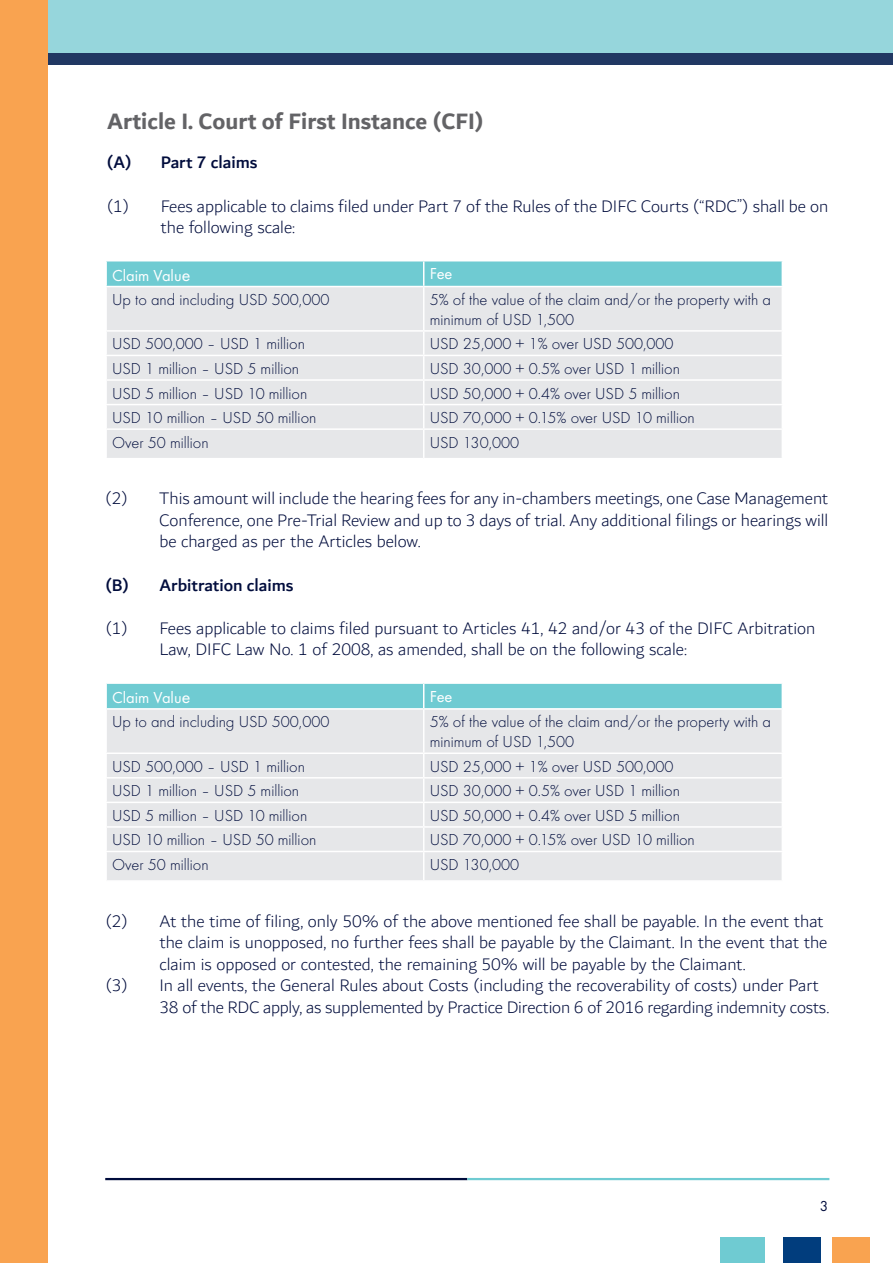
<style>
.page{position:relative;width:893px;height:1263px;background:#fff}
.page>*{position:absolute;margin:0;border:0;box-sizing:border-box;transform-origin:0 0}
.t1{font:700 24px "Dubai";color:#636366}
.t2{font:300 18px/21.6px "Dubai";color:#000c3c}
.t3{font:500 18px "Dubai";color:#000c3c}
.t4{font:300 16.5px/19.8px "Futura T";color:#000c3c}
.t5{font:16.5px "Futura T";color:#fff}
.t6{font:15px "Futura T";color:#000c3c}
.s1{font-size:18px}
</style>
<div class="page">
<div style="left:107px;top:287px;width:675px;height:171px;background:#e6e7e9"></div>
<svg style="left:106px;top:261px;width:677px;height:25px;background:#73ccd3"></svg>
<hr style="left:423px;top:287px;width:1px;height:43px;background:#fff">
<hr style="left:105px;top:330px;width:319px;height:2px;background:#fff">
<hr style="left:424px;top:330px;width:359px;height:2px;background:#fff">
<hr style="left:105px;top:355px;width:319px;height:1px;background:#fff">
<hr style="left:424px;top:355px;width:359px;height:1px;background:#fff">
<hr style="left:105px;top:379px;width:319px;height:2px;background:#fff">
<hr style="left:424px;top:379px;width:359px;height:2px;background:#fff">
<hr style="left:105px;top:404px;width:319px;height:1px;background:#fff">
<hr style="left:424px;top:404px;width:359px;height:1px;background:#fff">
<hr style="left:105px;top:428px;width:319px;height:2px;background:#fff">
<hr style="left:424px;top:428px;width:359px;height:2px;background:#fff">
<svg style="left:423px;top:332px;width:1px;height:126px"></svg>
<div style="left:0;top:0;width:893px;height:64px;background:#213863"></div>
<div style="left:0;top:0;width:893px;height:53px;background:#96d6dc"></div>
<div style="left:107px;top:710px;width:675px;height:170px;background:#e6e7e9"></div>
<div style="left:106px;top:683px;width:676px;height:25px;background:#6fcbd2"></div>
<hr style="left:423px;top:710px;width:1px;height:42px;background:#fff">
<hr style="left:105px;top:752px;width:319px;height:2px;background:#fff">
<hr style="left:424px;top:752px;width:359px;height:2px;background:#fff">
<hr style="left:105px;top:777px;width:319px;height:1px;background:#fff">
<hr style="left:424px;top:777px;width:359px;height:1px;background:#fff">
<hr style="left:105px;top:802px;width:319px;height:1px;background:#fff">
<hr style="left:424px;top:802px;width:359px;height:1px;background:#fff">
<hr style="left:105px;top:826px;width:319px;height:2px;background:#fff">
<hr style="left:424px;top:826px;width:359px;height:2px;background:#fff">
<hr style="left:105px;top:851px;width:319px;height:1px;background:#fff">
<hr style="left:424px;top:851px;width:359px;height:1px;background:#fff">
<svg style="left:423px;top:754px;width:1px;height:126px"></svg>
<div style="left:831px;top:1237px;width:38px;height:26px;background:#f9a350"></div>
<div style="left:720px;top:1237px;width:45px;height:26px;background:#6fcbd2"></div>
<div style="left:783px;top:1237px;width:38px;height:26px;background:#013d7d"></div>
<hr style="left:105px;top:1178px;width:362px;height:2px;background:#000c3c">
<hr style="left:467px;top:1178px;width:362px;height:2px;background:#6fcbd2">
<div style="left:0;top:0;width:48px;height:1263px;background:#f9a350"></div>
<h1 class="t1" style="left:107px;top:106px;width:378px">Article I. Court of First Instance (CFI)</h1>
<p class="t3" style="left:107px;top:152px;width:152px">(A) Part 7 claims</p>
<p class="t2" style="left:107px;top:195px;width:24px">(1)</p>
<p class="t2" style="left:161px;top:195px;width:669px">Fees applicable to claims filed under Part 7 of the Rules of the DIFC Courts (“RDC”) shall be on the following scale:</p>
<p class="t5" style="left:112px;top:265px;width:80px">Claim Valu<span class="s1">e</span></p>
<p class="t5" style="left:430px;top:264px;width:24px">Fee</p>
<p class="t4" style="left:112px;top:290px;width:219px">Up to and including USD 500,000</p>
<p class="t4" style="left:430px;top:290px;width:343px">5% of the value of the claim and/or the property with a minimum of USD 1,500</p>
<p class="t4" style="left:112px;top:334px;width:194px">USD 500,000 – USD 1 million</p>
<p class="t4" style="left:430px;top:334px;width:245px">USD 25,000 + 1% over USD 500,000</p>
<p class="t4" style="left:112px;top:358px;width:189px">USD 1 million – USD 5 million</p>
<p class="t4" style="left:430px;top:358px;width:252px">USD 30,000 + 0.5% over USD 1 million</p>
<p class="t4" style="left:112px;top:383px;width:197px">USD 5 million – USD 10 million</p>
<p class="t4" style="left:430px;top:383px;width:252px">USD 50,000 + 0.4% over USD 5 million</p>
<p class="t4" style="left:112px;top:408px;width:206px">USD 10 million – USD 50 million</p>
<p class="t4" style="left:430px;top:408px;width:267px">USD 70,000 + 0.15% over USD 10 million</p>
<p class="t4" style="left:112px;top:432px;width:98px">Over 50 million</p>
<p class="t4" style="left:430px;top:432px;width:91px">USD 130,000</p>
<p class="t2" style="left:105px;top:488px;width:24px">(2)</p>
<p class="t2" style="left:159px;top:488px;width:671px;text-align:justify">This amount will include the hearing fees for any in-chambers meetings, one Case Management Conference, one Pre-Trial Review and up to 3 days of trial. Any additional filings or hearings will be charged as per the Articles below.</p>
<p class="t3" style="left:105px;top:574px;width:190px">(B) Arbitration claims</p>
<p class="t2" style="left:105px;top:618px;width:24px">(1)</p>
<p class="t2" style="left:159px;top:618px;width:657px">Fees applicable to claims filed pursuant to Articles 41, 42 and/or 43 of the DIFC Arbitration<br>Law, DIFC Law No. 1 of 2008, as amended, shall be on the following scale:</p>
<p class="t5" style="left:112px;top:688px;width:80px">Claim Valu<span class="s1">e</span></p>
<p class="t5" style="left:430px;top:687px;width:24px">Fee</p>
<p class="t4" style="left:112px;top:712px;width:219px">Up to and including USD 500,000</p>
<p class="t4" style="left:430px;top:712px;width:343px">5% of the value of the claim and/or the property with a minimum of USD 1,500</p>
<p class="t4" style="left:112px;top:756px;width:194px">USD 500,000 – USD 1 million</p>
<p class="t4" style="left:430px;top:756px;width:245px">USD 25,000 + 1% over USD 500,000</p>
<p class="t4" style="left:112px;top:781px;width:189px">USD 1 million – USD 5 million</p>
<p class="t4" style="left:430px;top:781px;width:252px">USD 30,000 + 0.5% over USD 1 million</p>
<p class="t4" style="left:112px;top:805px;width:197px">USD 5 million – USD 10 million</p>
<p class="t4" style="left:430px;top:805px;width:252px">USD 50,000 + 0.4% over USD 5 million</p>
<p class="t4" style="left:112px;top:830px;width:206px">USD 10 million – USD 50 million</p>
<p class="t4" style="left:430px;top:830px;width:267px">USD 70,000 + 0.15% over USD 10 million</p>
<p class="t4" style="left:112px;top:854px;width:98px">Over 50 million</p>
<p class="t4" style="left:430px;top:854px;width:91px">USD 130,000</p>
<p class="t2" style="left:105px;top:910px;width:24px">(2)</p>
<p class="t2" style="left:159px;top:910px;width:669px">At the time of filing, only 50% of the above mentioned fee shall be payable. In the event that the claim is unopposed, no further fees shall be payable by the Claimant. In the event that the claim is opposed or contested, the remaining 50% will be payable by the Claimant.</p>
<p class="t2" style="left:105px;top:975px;width:24px">(3)</p>
<p class="t2" style="left:159px;top:975px;width:671px">In all events, the General Rules about Costs (including the recoverability of costs) under Part<br>38 of the RDC apply, as supplemented by Practice Direction 6 of 2016 regarding indemnity costs.</p>
<p class="t6" style="left:820px;top:1197px;width:10px">3</p>
</div>
